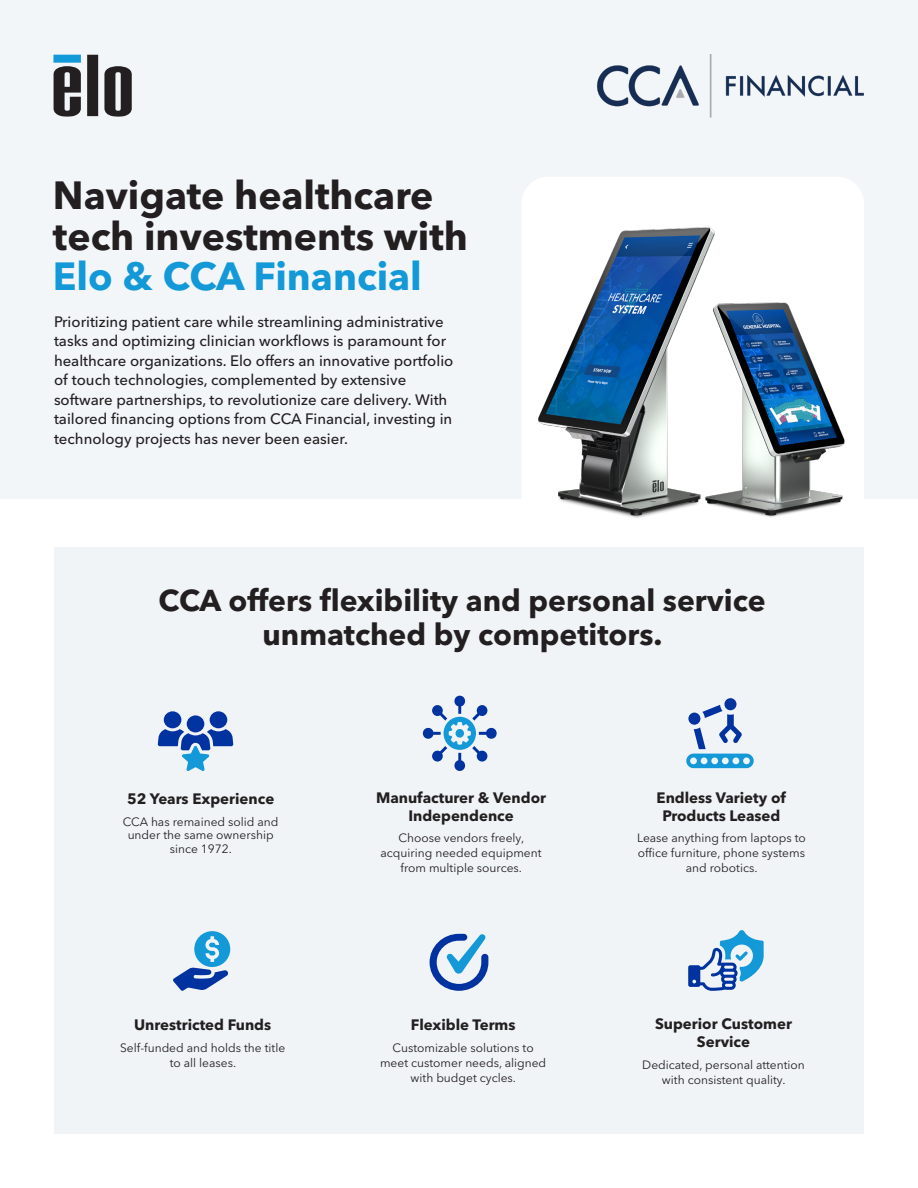
<style>
.page{position:relative;width:918px;height:1188px;background:#fff}
.page>*{position:absolute;margin:0;border:0;box-sizing:border-box;transform-origin:0 0}
.Highlight_points{font:700 39px/40.5px "Avenir Next LT Pro";color:#231f20}
.t1{font:700 30px/34.5px "Avenir Next LT Pro";color:#231f20;text-align:center}
.Highlight_points-2{font:500 15px/19.5px "Avenir Next LT Pro";color:#231f20}
.t2{font:700 15px/18px "Avenir Next LT Pro";color:#231f20;text-align:center}
.t3{font:12px/15px "Avenir Next LT Pro";color:#231f20;text-align:center}
.s1{color:#1399d7}
</style>
<div class="page">
<div style="left:0;top:0;width:918px;height:499px;background:#f0f4f7"></div>
<svg style="left:87px;top:55px;width:11px;height:61px"></svg>
<svg style="left:54px;top:66px;width:27px;height:51px"></svg>
<svg style="left:104px;top:66px;width:28px;height:51px"></svg>
<div style="left:53px;top:55px;width:28px;height:8px;background:#1399d7"></div>
<div style="left:54px;top:548px;width:810px;height:586px;background:#f0f4f7"></div>
<img style="left:597px;top:54px;width:267px;height:63px">
<img style="left:428px;top:177px;width:436px;height:393px">
<div style="left:724px;top:698px;width:13px;height:12px;background:#0032a0;border-radius:50%"></div>
<svg style="left:686px;top:705px;width:68px;height:63px"></svg>
<svg style="left:422px;top:695px;width:75px;height:77px"></svg>
<div style="left:164px;top:711px;width:17px;height:17px;background:#0032a0;border-radius:50%"></div>
<div style="left:210px;top:711px;width:17px;height:17px;background:#0032a0;border-radius:50%"></div>
<div style="left:187px;top:715px;width:17px;height:17px;background:#0032a0;border-radius:50%"></div>
<svg style="left:158px;top:729px;width:75px;height:42px"></svg>
<svg style="left:173px;top:931px;width:57px;height:60px"></svg>
<svg style="left:688px;top:930px;width:76px;height:61px"></svg>
<svg style="left:430px;top:934px;width:58px;height:57px"></svg>
<p class="Highlight_points" style="left:53px;top:175px;width:417px">Navigate healthcare tech investments with<br><span class="s1">Elo &amp; CCA Financial</span></p>
<p class="Highlight_points-2" style="left:54px;top:312px;width:401px">Prioritizing patient care while streamlining administrative tasks and optimizing clinician workflows is paramount for healthcare organizations. Elo offers an innovative portfolio of touch technologies, complemented by extensive software partnerships, to revolutionize care delivery. With tailored financing options from CCA Financial, investing in technology projects has never been easier.</p>
<p class="t1" style="left:159px;top:583px;width:609px">CCA offers flexibility and personal service unmatched by competitors.</p>
<p class="t2" style="left:127px;top:790px;width:149px">52 Years Experience</p>
<p class="t3" style="left:123px;top:815px;width:157px;line-height:13.5px">CCA has remained solid and under the same ownership since 1972.</p>
<p class="t2" style="left:134px;top:1016px;width:139px">Unrestricted Funds</p>
<p class="t3" style="left:120px;top:1040px;width:167px">Self-funded and holds the title to all leases.</p>
<p class="t2" style="left:376px;top:788px;width:172px">Manufacturer &amp; Vendor<br>Independence</p>
<p class="t3" style="left:381px;top:831px;width:163px">Choose vendors freely, acquiring needed equipment from multiple sources.</p>
<p class="t2" style="left:411px;top:1016px;width:106px">Flexible Terms</p>
<p class="t3" style="left:380px;top:1040px;width:168px">Customizable solutions to meet customer needs, aligned with budget cycles.</p>
<p class="t2" style="left:657px;top:788px;width:131px">Endless Variety of<br>Products Leased</p>
<p class="t3" style="left:637px;top:831px;width:170px">Lease anything from laptops to office furniture, phone systems and robotics.</p>
<p class="t2" style="left:655px;top:1015px;width:138px">Superior Customer<br>Service</p>
<p class="t3" style="left:642px;top:1057px;width:164px">Dedicated, personal attention with consistent quality.</p>
</div>
